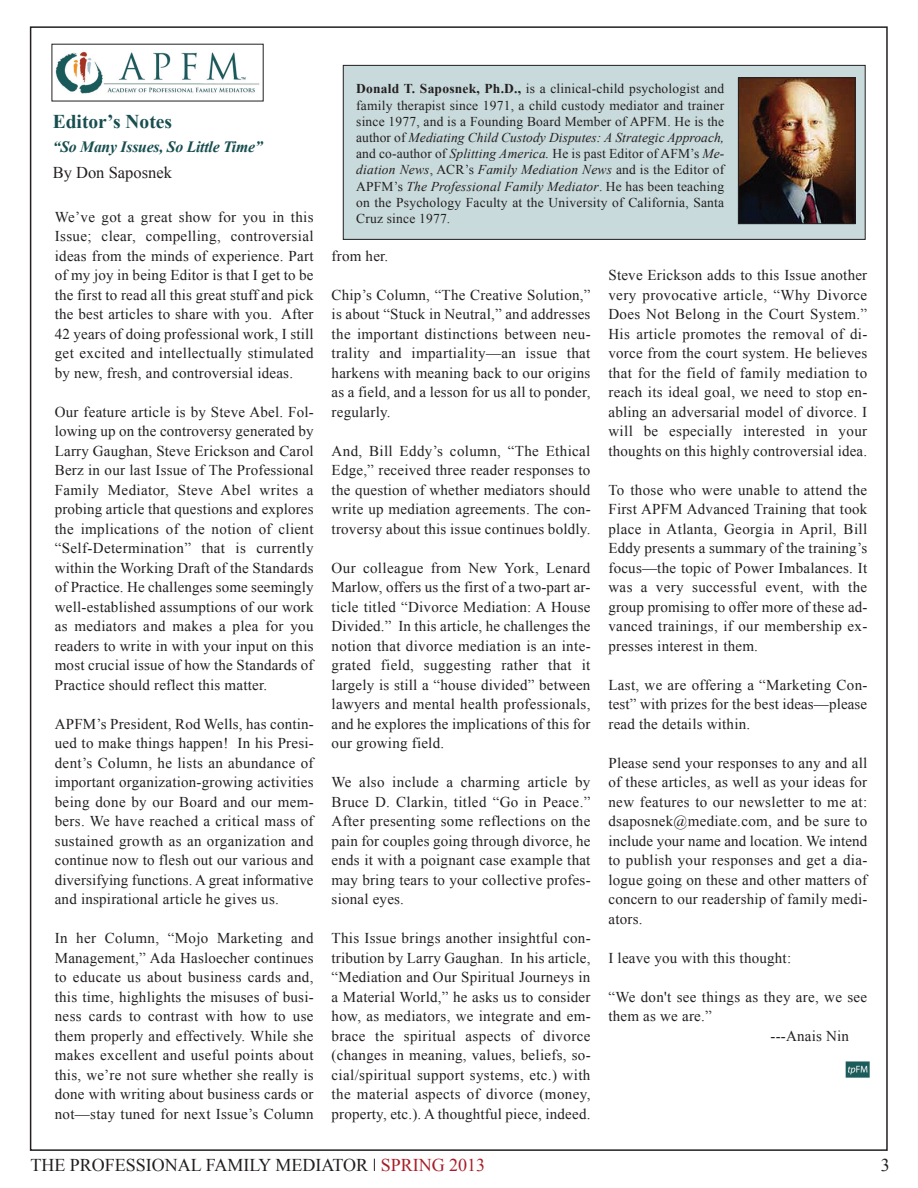
<style>
.page{position:relative;width:918px;height:1188px;background:#fff}
.page>*{position:absolute;margin:0;border:0;box-sizing:border-box;transform-origin:0 0}
.t1{font:700 19.5px "Times New Roman";color:#184e4f}
.t2{font:18px "Times New Roman";color:#231f20}
.t3{font:16.5px "Times New Roman";color:#231f20}
.t4{font:italic 700 15.75px "Times New Roman";letter-spacing:-.015em;color:#184e4f}
.t5{font:15px/19.5px "Times New Roman";letter-spacing:.015em;color:#231f20;text-align:justify}
.t6{font:13.5px/16.2px "Times New Roman";letter-spacing:.015em;color:#231f20;text-align:justify}
.s1{font-weight:700}
.s2{font-style:italic}
.s3{color:#a81e28}
</style>
<div class="page">
<svg style="left:374px;top:1159px;width:1px;height:12px"></svg>
<img style="left:55px;top:51px;width:205px;height:43px">
<div style="left:343px;top:65px;width:522px;height:174px;background:#c8dadc"></div>
<div style="left:343px;top:65px;width:523px;height:175px;border:1px solid #231f20"></div>
<img style="left:740px;top:79px;width:113px;height:143px">
<div style="left:738px;top:77px;width:117px;height:147px;border:1px solid #231f20"></div>
<img style="left:845px;top:1062px;width:25px;height:16px">
<h1 class="t1" style="left:53px;top:111px;width:121px">Editor’s Notes</h1>
<p class="t4" style="left:53px;top:138px;width:211px">“So Many Issues, So Little Time”</p>
<p class="t3" style="left:53px;top:163px;width:121px">By Don Saposnek</p>
<p class="t5" style="left:55px;top:207px;width:260px">We’ve got a great show for you in this Issue; clear, compelling, controversial ideas from the minds of experience. Part of my joy in being Editor is that I get to be the first to read all this great stuff and pick the best articles to share with you. After 42 years of doing professional work, I still get excited and intellectually stimulated by new, fresh, and controversial ideas.</p>
<p class="t5" style="left:55px;top:402px;width:261px">Our feature article is by Steve Abel. Fol&shy;lowing up on the controversy generated by Larry Gaughan, Steve Erickson and Carol Berz in our last Issue of The Professional Family Mediator, Steve Abel writes a probing article that questions and explores the implications of the notion of client “Self-Determination” that is currently within the Working Draft of the Standards of Practice. He challenges some seemingly well-established assumptions of our work as mediators and makes a plea for you readers to write in with your input on this most crucial issue of how the Standards of Practice should reflect this matter.</p>
<p class="t5" style="left:55px;top:714px;width:261px">APFM’s President, Rod Wells, has contin&shy;ued to make things happen! In his Presi&shy;dent’s Column, he lists an abundance of important organization-growing activities being done by our Board and our mem&shy;bers. We have reached a critical mass of sustained growth as an organization and continue now to flesh out our various and diversifying functions. A great informative and inspirational article he gives us.</p>
<p class="t5" style="left:55px;top:929px;width:261px">In her Column, “Mojo Marketing and Management,” Ada Hasloecher continues to educate us about business cards and, this time, highlights the misuses of busi&shy;ness cards to contrast with how to use them properly and effectively. While she makes excellent and useful points about this, we’re not sure whether she really is done with writing about business cards or not—stay tuned for next Issue’s Column</p>
<p class="t6" style="left:356px;top:81px;width:370px"><span class="s1">Donald T. Saposnek, Ph.D.,</span> is a clinical-child psychologist and family therapist since 1971, a child custody mediator and trainer since 1977, and is a Founding Board Member of APFM. He is the author of <span class="s2">Mediating Child Custody Disputes: A Strategic Approach, </span>and co-author of <span class="s2">Splitting America.</span> He is past Editor of AFM’s <span class="s2">Me&shy;diation News</span>, ACR’s <span class="s2">Family Mediation News</span> and is the Editor of APFM’s <span class="s2">The Professional Family Mediator</span>. He has been teaching on the Psychology Faculty at the University of California, Santa Cruz since 1977.</p>
<p class="t5" style="left:332px;top:246px;width:58px">from her.</p>
<p class="t5" style="left:332px;top:285px;width:261px">Chip’s Column, “The Creative Solution,” is about “Stuck in Neutral,” and addresses the important distinctions between neu&shy;trality and impartiality—an issue that harkens with meaning back to our origins as a field, and a lesson for us all to ponder, regularly.</p>
<p class="t5" style="left:332px;top:441px;width:261px">And, Bill Eddy’s column, “The Ethical Edge,” received three reader responses to the question of whether mediators should write up mediation agreements. The con&shy;troversy about this issue continues boldly.</p>
<p class="t5" style="left:332px;top:558px;width:261px">Our colleague from New York, Lenard Marlow, offers us the first of a two-part ar&shy;ticle titled “Divorce Mediation: A House Divided.” In this article, he challenges the notion that divorce mediation is an inte&shy;grated field, suggesting rather that it largely is still a “house divided” between lawyers and mental health professionals, and he explores the implications of this for our growing field.</p>
<p class="t5" style="left:332px;top:772px;width:261px">We also include a charming article by Bruce D. Clarkin, titled “Go in Peace.” After presenting some reflections on the pain for couples going through divorce, he ends it with a poignant case example that may bring tears to your collective profes&shy;sional eyes.</p>
<p class="t5" style="left:332px;top:928px;width:261px">This Issue brings another insightful con&shy;tribution by Larry Gaughan. In his article, “Mediation and Our Spiritual Journeys in a Material World,” he asks us to consider how, as mediators, we integrate and em&shy;brace the spiritual aspects of divorce (changes in meaning, values, beliefs, so&shy;cial/spiritual support systems, etc.) with the material aspects of divorce (money, property, etc.). A thoughtful piece, indeed.</p>
<p class="t5" style="left:608px;top:265px;width:261px">Steve Erickson adds to this Issue another very provocative article, “Why Divorce Does Not Belong in the Court System.” His article promotes the removal of di&shy;vorce from the court system. He believes that for the field of family mediation to reach its ideal goal, we need to stop en&shy;abling an adversarial model of divorce. I will be especially interested in your thoughts on this highly controversial idea.</p>
<p class="t5" style="left:608px;top:480px;width:261px">To those who were unable to attend the First APFM Advanced Training that took place in Atlanta, Georgia in April, Bill Eddy presents a summary of the training’s focus—the topic of Power Imbalances. It was a very successful event, with the group promising to offer more of these ad&shy;vanced trainings, if our membership ex&shy;presses interest in them.</p>
<p class="t5" style="left:608px;top:675px;width:261px">Last, we are offering a “Marketing Con&shy;test” with prizes for the best ideas—please read the details within.</p>
<p class="t5" style="left:608px;top:753px;width:261px">Please send your responses to any and all of these articles, as well as your ideas for new features to our newsletter to me at: dsaposnek@mediate.com, and be sure to include your name and location. We intend to publish your responses and get a dia&shy;logue going on these and other matters of concern to our readership of family medi&shy;ators.</p>
<p class="t5" style="left:608px;top:948px;width:184px">I leave you with this thought:</p>
<p class="t5" style="left:608px;top:987px;width:260px">“We don't see things as they are, we see</p>
<p class="t5" style="left:608px;top:1006px;width:105px">them as we are.”</p>
<p class="t5" style="left:770px;top:1026px;width:80px">---Anais Nin</p>
<p class="t2" style="left:30px;top:1155px;width:456px">THE PROFESSIONAL FAMILY MEDIATOR <span class="s3">SPRING 2013</span></p>
<p class="t2" style="left:881px;top:1155px;width:10px">3</p>
</div>
